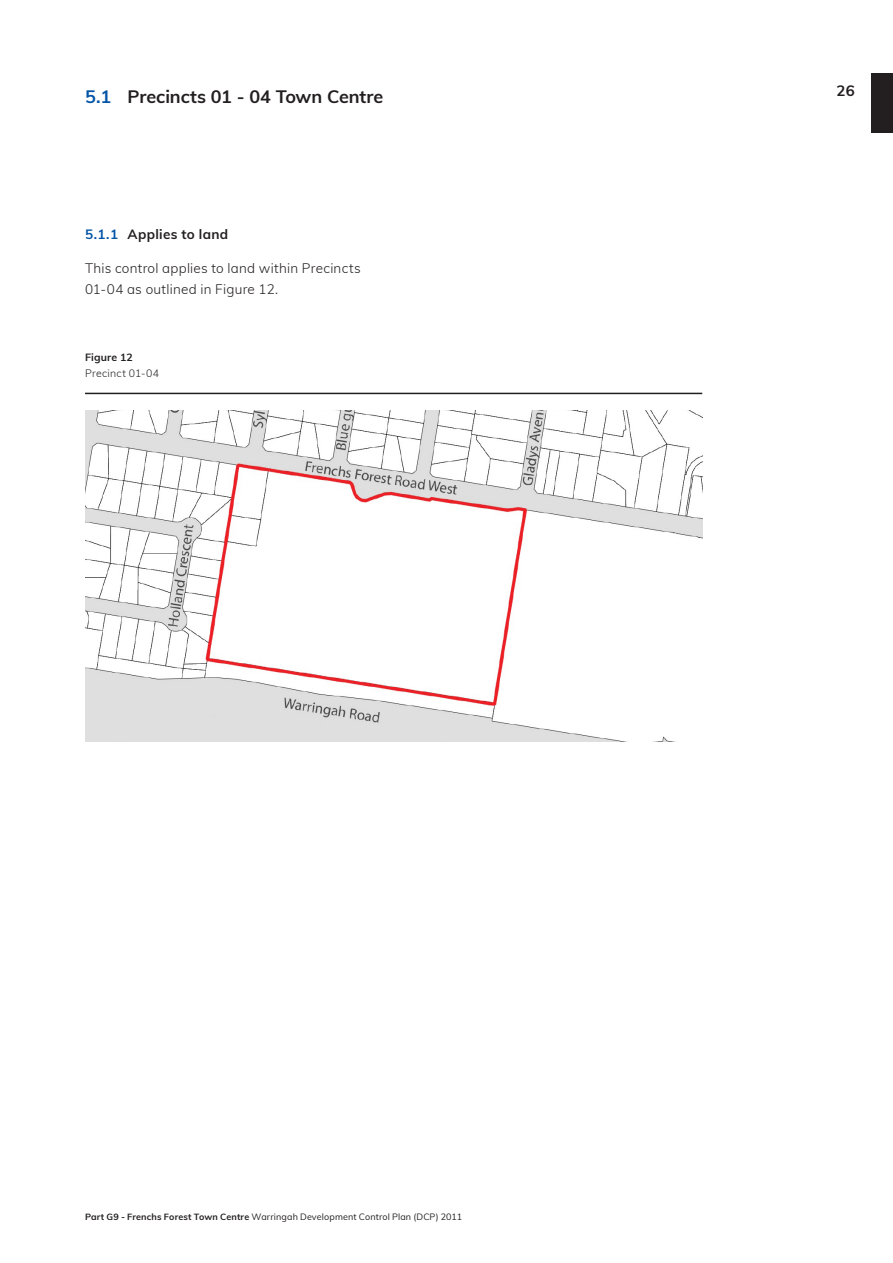
<style>
.page{position:relative;width:893px;height:1263px;background:#fff}
.page>*{position:absolute;margin:0;border:0;box-sizing:border-box;transform-origin:0 0}
.TOM_SubHead{font:700 18px "Muli";letter-spacing:-.005em;color:#231f20}
.t1{font:700 15px "Muli";color:#231f20}
.TOM_Body_Para{font:300 13.5px/21px "Muli";letter-spacing:.015em;color:#231f20}
.TOM_Body_Para-2{font:700 13.5px "Muli";letter-spacing:.02em;color:#231f20}
.TOM_Caption{font:300 10.5px "Muli";letter-spacing:.03em;color:#231f20}
.TOM_Caption-2{font:700 10.5px "Muli";letter-spacing:.015em;color:#231f20}
.t2{font:9px "Muli";letter-spacing:.015em;color:#231f20}
.s1{color:#0154a6}
.s2{font-weight:700}
</style>
<div class="page">
<div style="left:872px;top:74px;width:21px;height:59px;background:#231f20"></div>
<img style="left:85px;top:410px;width:617px;height:332px">
<hr style="left:85px;top:393px;width:617px;height:1px;background:#231f20">
<p class="TOM_SubHead" style="left:85px;top:84px;width:300px"><span class="s1">5.1</span> Precincts 01 - 04 Town Centre</p>
<p class="TOM_Body_Para-2" style="left:85px;top:225px;width:145px"><span class="s1">5.1.1</span> Applies to land</p>
<p class="TOM_Body_Para" style="left:85px;top:257px;width:277px">This control applies to land within Precincts<br>01-04 as outlined in Figure 12.</p>
<p class="TOM_Caption-2" style="left:85px;top:349px;width:49px">Figure 12</p>
<p class="TOM_Caption" style="left:85px;top:366px;width:76px">Precinct 01-04</p>
<p class="t2" style="left:85px;top:1211px;width:379px"><span class="s2">Part G9 - Frenchs Forest Town Centre</span> Warringah Development Control Plan (DCP) 2011</p>
<h2 class="t1" style="left:837px;top:79px;width:20px">26</h2>
</div>
